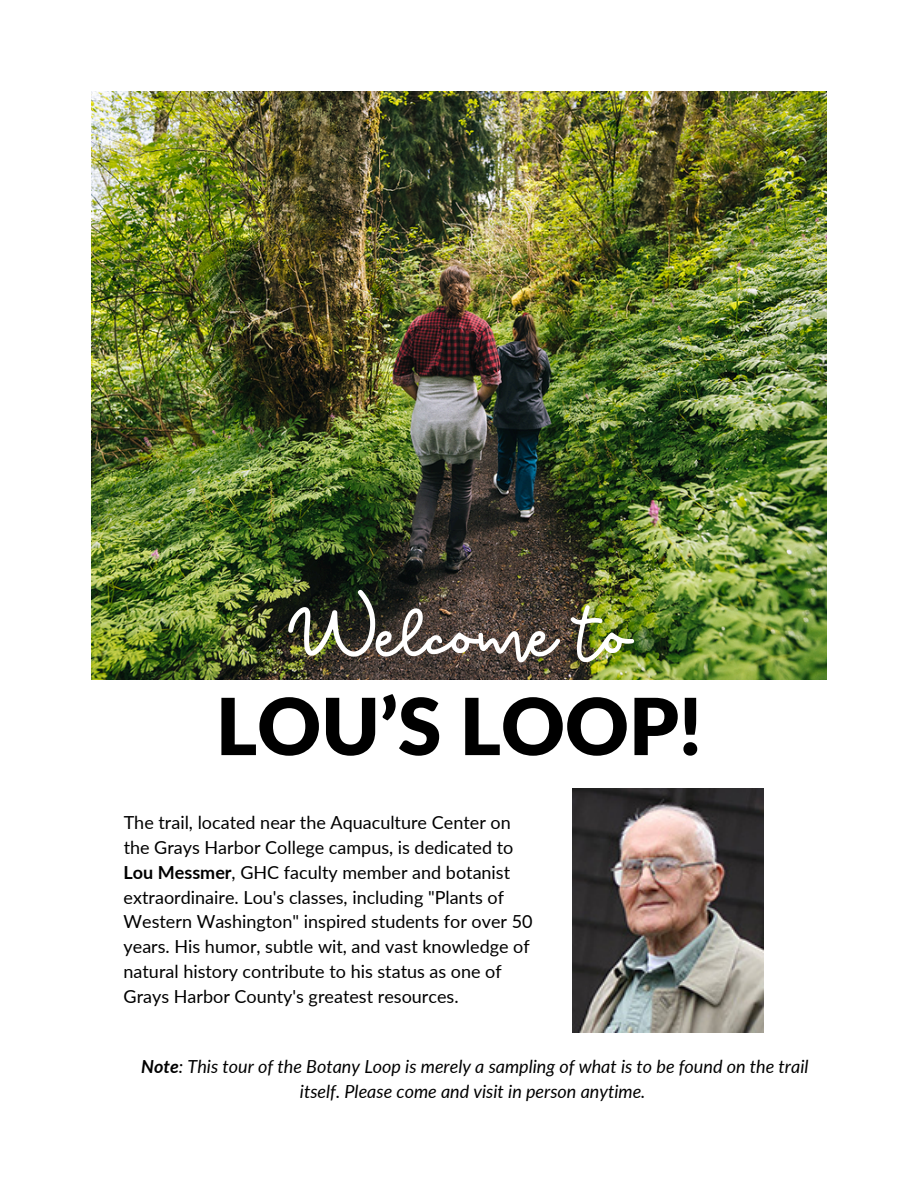
<style>
.page{position:relative;width:918px;height:1188px;background:#fff}
.page>*{position:absolute;margin:0;border:0;box-sizing:border-box;transform-origin:0 0}
.t1{font:900 78.6px/99px "Lato";color:#000;text-align:center}
.t2{font:18px/24.8px "Lato";color:#000}
.t3{font:italic 18px/24.8px "Lato";color:#000;text-align:center}
.s1{font-family:"Glypher Yandi Designs";font-weight:400;color:#fff}
.s2{font-weight:700}
</style>
<div class="page">
<img style="left:92px;top:92px;width:734px;height:587px">
<img style="left:572px;top:788px;width:192px;height:244px">
<h1 class="t1" style="left:216px;top:576px;width:488px"><span class="s1">Welcome to<br></span>LOU’S LOOP!</h1>
<p class="t2" style="left:124px;top:810px;width:411px">The trail, located near the Aquaculture Center on the Grays Harbor College campus, is dedicated to <span class="s2">Lou Messmer</span>, GHC faculty member and botanist extraordinaire. Lou's classes, including "Plants of Western Washington" inspired students for over 50 years. His humor, subtle wit, and vast knowledge of natural history contribute to his status as one of Grays Harbor County's greatest resources.</p>
<p class="t3" style="left:141px;top:1054px;width:669px"><span class="s2">Note</span>: This tour of the Botany Loop is merely a sampling of what is to be found on the trail itself. Please come and visit in person anytime.</p>
</div>
